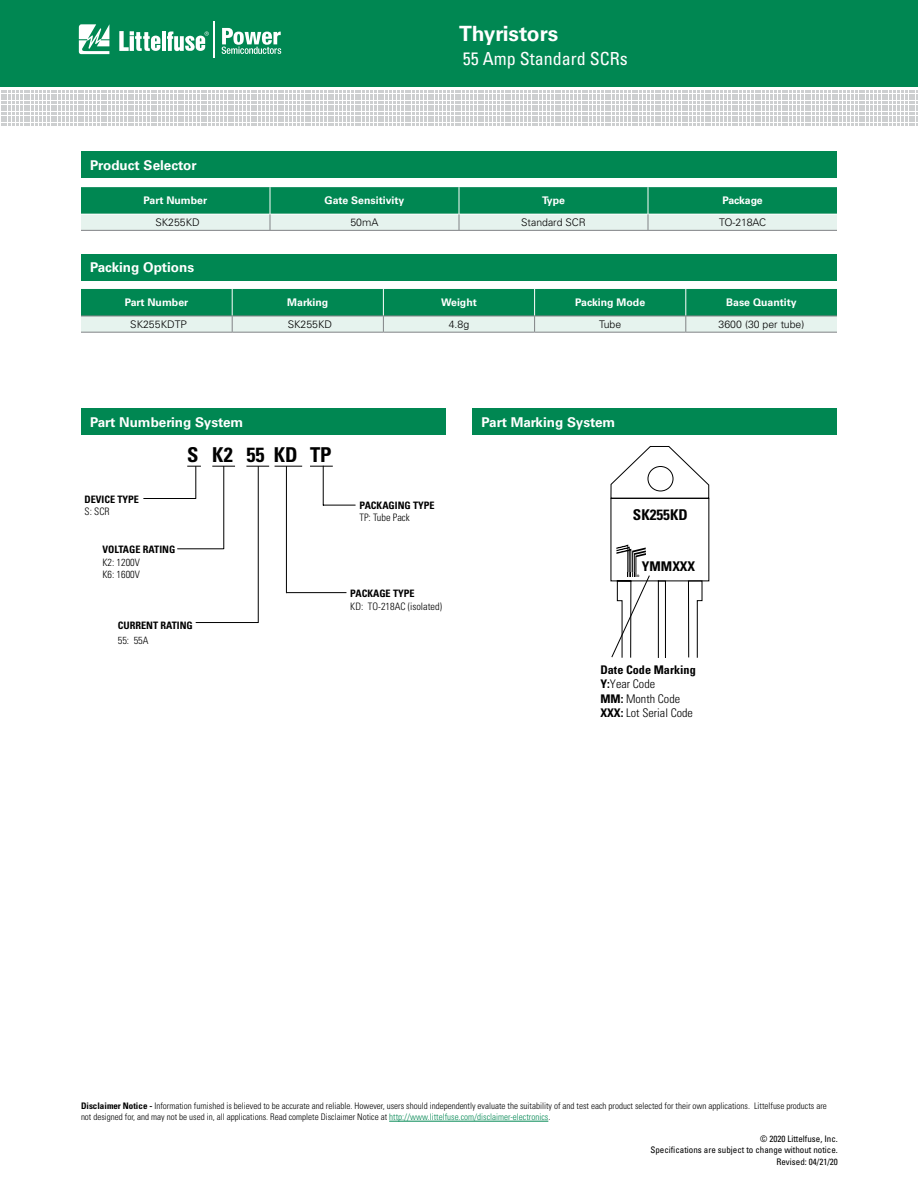
<style>
.page{position:relative;width:918px;height:1188px;background:#fff}
.page>*{position:absolute;margin:0;border:0;box-sizing:border-box;transform-origin:0 0}
.t1{font:700 21px "Univers LT Std";color:#fff}
.t2{font:700 condensed 20.55px "Univers LT Std";color:#000}
.t3{font:condensed 18px "Univers LT Std";color:#fff}
.t4{font:700 condensed 14.85px "Univers LT Std";color:#000}
.t5{font:700 13.5px "Univers LT Std";color:#fff}
.t6{font:700 condensed 13.35px "Univers LT Std";color:#000}
.t7{font:300 condensed 11.85px/14.2px "Univers LT Std";color:#000}
.t8{font:700 10.5px "Univers LT Std";color:#fff}
.t9{font:300 10.5px "Univers LT Std";color:#000}
.t10{font:700 condensed 10.2px "Univers LT Std";color:#000}
.t11{font:300 condensed 10.2px/12.3px "Univers LT Std";color:#000}
.t12{font:300 condensed 9px/10.8px "Univers LT Std";color:#000}
.t13{font:condensed 9px/10.8px "Univers LT Std";color:#000;text-align:right}
.t14{font:700 condensed 3.15px "Univers LT Std";color:#000}
.s1{font-weight:700}
.s2{color:#008752}
</style>
<div class="page">
<div style="left:0;top:0;width:918px;height:87px;background:#008752"></div>
<svg style="left:1px;top:90px;width:917px;height:36px"></svg>
<hr style="left:213px;top:21px;width:1px;height:37px;background:#fff">
<svg style="left:222px;top:28px;width:59px;height:26px"></svg>
<svg style="left:79px;top:24px;width:30px;height:30px"></svg>
<hr style="left:162px;top:32px;width:4px;height:19px;background:#fff">
<svg style="left:119px;top:31px;width:41px;height:20px"></svg>
<svg style="left:167px;top:32px;width:42px;height:19px"></svg>
<div style="left:81px;top:151px;width:756px;height:27px;background:#008752"></div>
<div style="left:81px;top:254px;width:756px;height:27px;background:#008752"></div>
<div style="left:81px;top:408px;width:365px;height:27px;background:#008752"></div>
<div style="left:472px;top:408px;width:365px;height:27px;background:#008752"></div>
<svg style="left:611px;top:446px;width:98px;height:212px"></svg>
<svg style="left:187px;top:466px;width:14px;height:1px"></svg>
<svg style="left:212px;top:466px;width:23px;height:1px"></svg>
<svg style="left:246px;top:466px;width:23px;height:1px"></svg>
<svg style="left:275px;top:466px;width:27px;height:1px"></svg>
<svg style="left:310px;top:466px;width:23px;height:1px"></svg>
<hr style="left:196px;top:466px;width:1px;height:32px;background:#000">
<hr style="left:144px;top:498px;width:52px;height:1px;background:#000">
<hr style="left:224px;top:466px;width:1px;height:83px;background:#000">
<hr style="left:178px;top:549px;width:45px;height:1px;background:#000">
<hr style="left:258px;top:466px;width:1px;height:156px;background:#000">
<hr style="left:196px;top:622px;width:62px;height:1px;background:#000">
<hr style="left:287px;top:592px;width:59px;height:1px;background:#000">
<hr style="left:323px;top:466px;width:1px;height:39px;background:#000">
<hr style="left:323px;top:505px;width:32px;height:1px;background:#000">
<hr style="left:286px;top:466px;width:1px;height:127px;background:#000">
<hr style="left:81px;top:230px;width:189px;height:1px;background:#808285">
<hr style="left:270px;top:230px;width:189px;height:1px;background:#808285">
<hr style="left:459px;top:230px;width:189px;height:1px;background:#808285">
<hr style="left:648px;top:230px;width:189px;height:1px;background:#808285">
<svg style="left:81px;top:187px;width:756px;height:43px;background:#58b08e"></svg>
<svg style="left:81px;top:289px;width:756px;height:43px;background:#55ad8a"></svg>
<hr style="left:81px;top:332px;width:151px;height:1px;background:#808285">
<hr style="left:232px;top:332px;width:151px;height:1px;background:#808285">
<hr style="left:383px;top:332px;width:152px;height:1px;background:#808285">
<hr style="left:535px;top:332px;width:151px;height:1px;background:#808285">
<hr style="left:686px;top:332px;width:151px;height:1px;background:#808285">
<hr style="left:389px;top:1121px;width:159px;height:1px;background:#008752">
<h3 class="t5" style="left:90px;top:157px;width:108px">Product Selector</h3>
<h1 class="t1" style="left:459px;top:21px;width:101px">Thyristors</h1>
<h3 class="t3" style="left:463px;top:48px;width:166px">55 Amp Standard SCRs</h3>
<p class="t8" style="left:144px;top:195px;width:65px">Part Number</p>
<p class="t8" style="left:325px;top:195px;width:81px">Gate Sensitivity</p>
<p class="t8" style="left:542px;top:195px;width:24px">Type</p>
<p class="t8" style="left:722px;top:195px;width:42px">Package</p>
<p class="t9" style="left:155px;top:216px;width:46px">SK255KD</p>
<p class="t9" style="left:350px;top:216px;width:30px">50mA</p>
<p class="t9" style="left:521px;top:216px;width:66px">Standard SCR</p>
<p class="t9" style="left:719px;top:216px;width:48px">TO-218AC</p>
<h3 class="t5" style="left:90px;top:260px;width:106px">Packing Options</h3>
<p class="t8" style="left:125px;top:296px;width:65px">Part Number</p>
<p class="t8" style="left:287px;top:296px;width:43px">Marking</p>
<p class="t8" style="left:441px;top:296px;width:37px">Weight</p>
<p class="t8" style="left:575px;top:296px;width:71px">Packing Mode</p>
<p class="t8" style="left:726px;top:296px;width:72px">Base Quantity</p>
<p class="t9" style="left:130px;top:318px;width:58px">SK255KDTP</p>
<p class="t9" style="left:288px;top:318px;width:46px">SK255KD</p>
<p class="t9" style="left:449px;top:318px;width:22px">4.8g</p>
<p class="t9" style="left:599px;top:318px;width:24px">Tube</p>
<p class="t9" style="left:719px;top:318px;width:87px">3600 (30 per tube)</p>
<h3 class="t5" style="left:90px;top:414px;width:155px">Part Numbering System</h3>
<h3 class="t5" style="left:482px;top:414px;width:135px">Part Marking System</h3>
<p class="t10" style="left:85px;top:493px;width:56px">DEVICE TYPE</p>
<p class="t11" style="left:85px;top:505px;width:27px">S: SCR</p>
<p class="t10" style="left:102px;top:543px;width:74px">VOLTAGE RATING</p>
<p class="t11" style="left:102px;top:556px;width:39px">K2: 1200V<br>K6: 1600V</p>
<h2 class="t2" style="left:187px;top:442px;width:112px">S K2 55 KD</h2>
<h2 class="t2" style="left:310px;top:442px;width:23px">TP</h2>
<p class="t10" style="left:118px;top:619px;width:77px">CURRENT RATING</p>
<p class="t11" style="left:118px;top:634px;width:32px">55: 55A</p>
<p class="t10" style="left:359px;top:499px;width:77px">PACKAGING TYPE</p>
<p class="t11" style="left:359px;top:511px;width:52px">TP: Tube Pack</p>
<p class="t10" style="left:350px;top:588px;width:66px">PACKAGE TYPE</p>
<p class="t11" style="left:350px;top:601px;width:93px">KD: TO-218AC (isolated)</p>
<h3 class="t4" style="left:633px;top:506px;width:56px">SK255KD</h3>
<h3 class="t6" style="left:642px;top:558px;width:55px">YMMXXX</h3>
<p class="t14" style="left:637px;top:574px;width:4px">®</p>
<h3 class="t7" style="left:600px;top:663px;width:97px"><span class="s1">Date Code Marking<br>Y:</span>Year Code<br><span class="s1">MM:</span> Month Code<br><span class="s1">XXX:</span> Lot Serial Code</h3>
<p class="t12" style="left:81px;top:1101px;width:747px"><span class="s1">Disclaimer Notice -</span> Information furnished is believed to be accurate and reliable. However, users should independently evaluate the suitability of and test each product selected for their own applications. Littelfuse products are not designed for, and may not be used in, all applications. Read complete Disclaimer Notice at <span class="s2">http://www.littelfuse.com/disclaimer-electronics</span>.</p>
<p class="t13" style="left:650px;top:1133px;width:189px">© 2020 Littelfuse, Inc.<br>Specifications are subject to change without notice.</p>
<p class="t13" style="left:776px;top:1156px;width:63px">Revised: 04/21/20</p>
</div>
